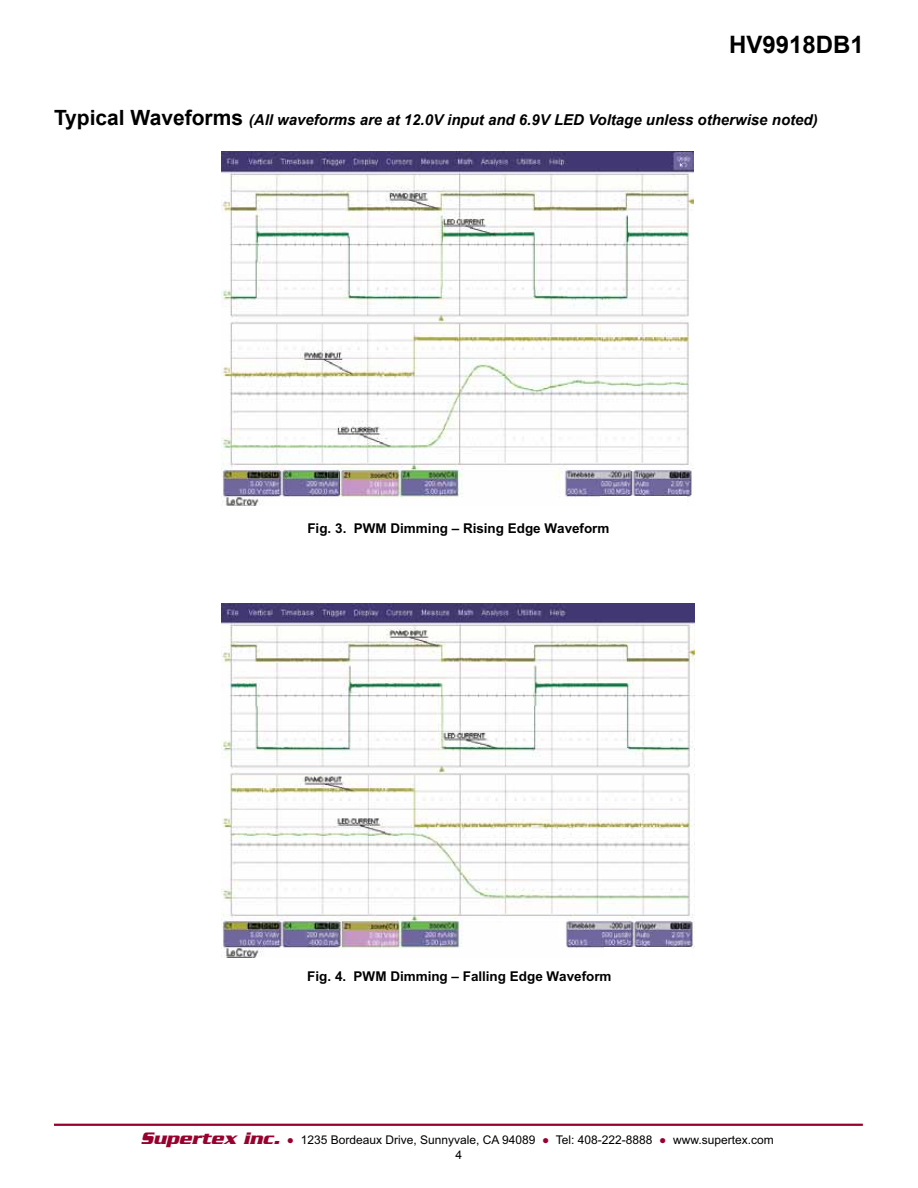
<style>
.page{position:relative;width:918px;height:1188px;background:#fff}
.page>*{position:absolute;margin:0;border:0;box-sizing:border-box;transform-origin:0 0}
.t1{font:700 24px "Arial";color:#000}
.t2{font:italic 700 15px "Arial";color:#000}
.t3{font:700 13.5px "Arial";color:#010101}
.t4{font:12px "Arial";color:#000}
.s1{font-style:normal;font-size:21px}
.s2{font-family:"Serpentine";font-weight:700;font-style:italic;font-size:18px;color:#98002e}
.s3{color:#98002e}
</style>
<div class="page">
<hr style="left:54px;top:1124px;width:809px;height:2px;background:#98002e">
<img style="left:222px;top:152px;width:471px;height:354px">
<div style="left:600px;top:496px;width:87px;height:14px;background:#fff"></div>
<img style="left:221px;top:603px;width:473px;height:355px">
<div style="left:604px;top:948px;width:87px;height:13px;background:#fff"></div>
<h1 class="t1" style="left:729px;top:28px;width:136px">HV9918DB1</h1>
<p class="t2" style="left:54px;top:110px;width:765px"><span class="s1">Typical Waveforms</span> (All waveforms are at 12.0V input and 6.9V LED Voltage unless otherwise noted)</p>
<p class="t3" style="left:307px;top:520px;width:304px">Fig. 3. PWM Dimming – Rising Edge Waveform</p>
<p class="t3" style="left:307px;top:968px;width:306px">Fig. 4. PWM Dimming – Falling Edge Waveform</p>
<p class="t4" style="left:140px;top:1132px;width:635px"><span class="s2">Supertex inc.</span> <span class="s3">●</span> 1235 Bordeaux Drive, Sunnyvale, CA 94089 <span class="s3">●</span> Tel: 408-222-8888 <span class="s3">●</span> www.supertex.com</p>
<p class="t4" style="left:456px;top:1147px;width:8px">4</p>
</div>
